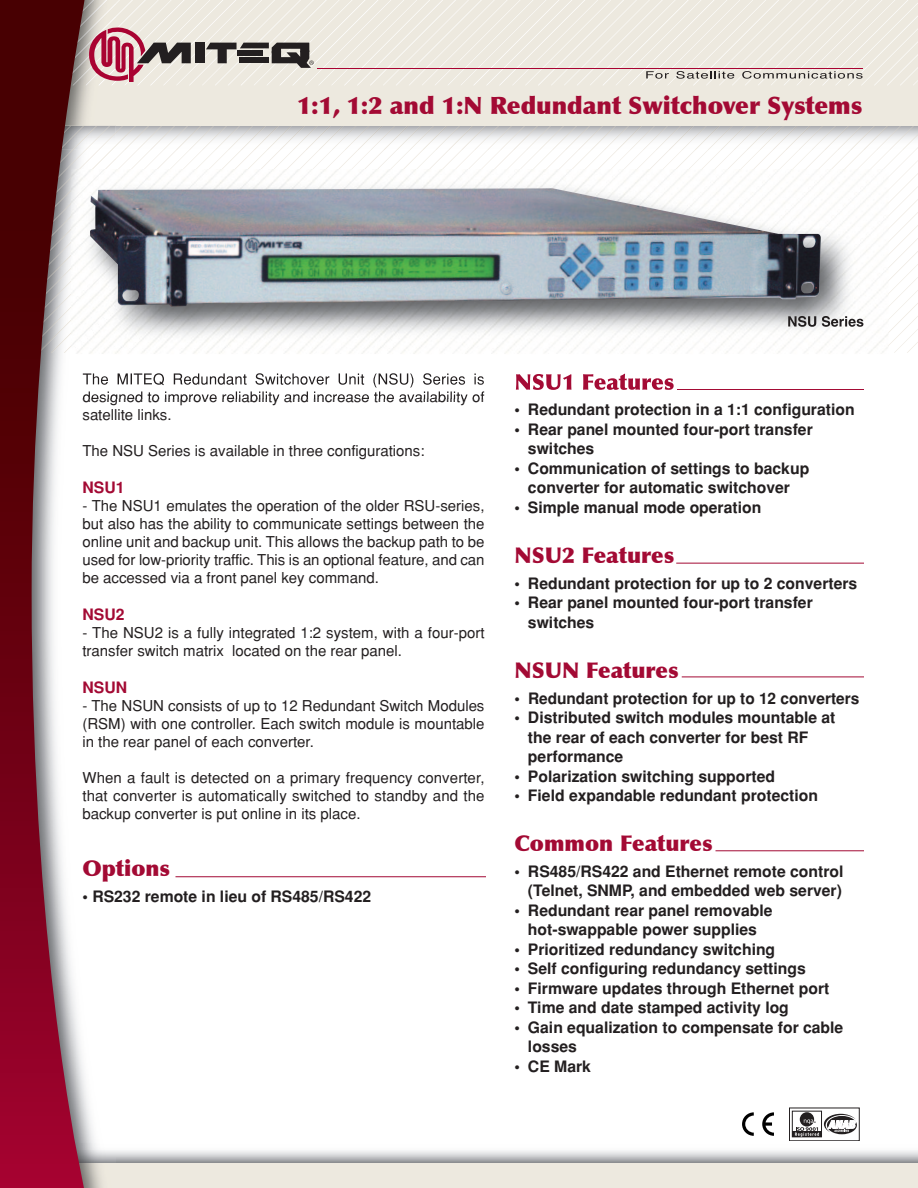
<style>
.page{position:relative;width:918px;height:1188px;background:#fff}
.page>*{position:absolute;margin:0;border:0;box-sizing:border-box;transform-origin:0 0}
.t1{font:900 24px "Optima";color:#a30a34}
.t2{font:900 21.75px "Optima";color:#a30a34}
.t3{font:700 15.75px/19.5px "Helvetica";color:#231f20}
.t4{font:700 15.75px "Helvetica";color:#a30a34}
.t5{font:15px/18px "Helvetica";color:#231f20;text-align:justify}
</style>
<div class="page">
<svg style="left:751px;top:126px;width:167px;height:227px"></svg>
<img style="left:914px;top:133px;width:4px;height:17px">
<img style="left:156px;top:126px;width:745px;height:24px">
<div style="left:0;top:0;width:918px;height:126px;background:#ede9df"></div>
<div style="left:0;top:1164px;width:918px;height:24px;background:#ede9df"></div>
<svg style="left:87px;top:93px;width:69px;height:76px"></svg>
<svg style="left:0;top:86px;width:87px;height:1102px"></svg>
<svg style="left:0;top:0;width:918px;height:86px"></svg>
<hr style="left:682px;top:677px;width:182px;height:1px;background:#a30a34">
<div style="left:792px;top:1132px;width:29px;height:5px;background:#353233"></div>
<div style="left:792px;top:1111px;width:30px;height:26px;border:1px solid #231f20"></div>
<svg style="left:800px;top:1112px;width:14px;height:15px"></svg>
<svg style="left:795px;top:1114px;width:61px;height:23px"></svg>
<svg style="left:742px;top:1112px;width:12px;height:24px"></svg>
<svg style="left:762px;top:1112px;width:12px;height:24px"></svg>
<img style="left:71px;top:169px;width:817px;height:230px">
<img style="left:516px;top:374px;width:75px;height:16px">
<img style="left:83px;top:373px;width:140px;height:12px">
<img style="left:83px;top:391px;width:76px;height:8px">
<img style="left:677px;top:390px;width:187px;height:1px">
<img style="left:788px;top:316px;width:75px;height:11px">
<img style="left:90px;top:188px;width:731px;height:119px">
<hr style="left:676px;top:563px;width:188px;height:1px;background:#a30a34">
<hr style="left:716px;top:851px;width:148px;height:1px;background:#a30a34">
<hr style="left:176px;top:876px;width:310px;height:1px;background:#a30a34">
<h1 class="t1" style="left:297px;top:91px;width:567px">1:1, 1:2 and 1:N Redundant Switchover Systems</h1>
<p class="t5" style="left:83px;top:388px;width:404px">designed to improve reliability and increase the availability of satellite links.</p>
<p class="t5" style="left:83px;top:442px;width:344px">The NSU Series is available in three configurations:</p>
<p class="t4" style="left:82px;top:478px;width:44px">NSU1</p>
<p class="t5" style="left:82px;top:497px;width:404px">- The NSU1 emulates the operation of the older RSU-series, but also has the ability to communicate settings between the online unit and backup unit. This allows the backup path to be used for low-priority traffic. This is an optional feature, and can be accessed via a front panel key command.</p>
<p class="t4" style="left:82px;top:605px;width:44px">NSU2</p>
<p class="t5" style="left:82px;top:624px;width:404px">- The NSU2 is a fully integrated 1:2 system, with a four-port transfer switch matrix located on the rear panel.</p>
<p class="t4" style="left:82px;top:678px;width:46px">NSUN</p>
<p class="t5" style="left:82px;top:697px;width:404px">- The NSUN consists of up to 12 Redundant Switch Modules (RSM) with one controller. Each switch module is mountable in the rear panel of each converter.</p>
<p class="t5" style="left:82px;top:769px;width:404px">When a fault is detected on a primary frequency converter, that converter is automatically switched to standby and the backup converter is put online in its place.</p>
<h2 class="t2" style="left:82px;top:855px;width:89px">Options</h2>
<p class="t3" style="left:82px;top:886px;width:290px">• RS232 remote in lieu of RS485/RS422</p>
<p class="t3" style="left:514px;top:400px;width:342px">• Redundant protection in a 1:1 configuration</p>
<p class="t3" style="left:528px;top:420px;width:286px;text-indent:-13px">• Rear panel mounted four-port transfer switches</p>
<p class="t3" style="left:514px;top:459px;width:296px;text-align:center">• Communication of settings to backup converter for automatic switchover</p>
<p class="t3" style="left:514px;top:498px;width:248px">• Simple manual mode operation</p>
<h2 class="t2" style="left:514px;top:542px;width:161px">NSU2 Features</h2>
<p class="t3" style="left:514px;top:573px;width:344px">• Redundant protection for up to 2 converters</p>
<p class="t3" style="left:528px;top:593px;width:286px;text-indent:-13px">• Rear panel mounted four-port transfer switches</p>
<h2 class="t2" style="left:514px;top:657px;width:166px">NSUN Features</h2>
<p class="t3" style="left:514px;top:688px;width:346px">• Redundant protection for up to 12 converters</p>
<p class="t3" style="left:528px;top:708px;width:309px;text-indent:-13px">• Distributed switch modules mountable at the rear of each converter for best RF performance</p>
<p class="t3" style="left:514px;top:766px;width:262px">• Polarization switching supported</p>
<p class="t3" style="left:514px;top:786px;width:305px">• Field expandable redundant protection</p>
<h2 class="t2" style="left:514px;top:831px;width:200px">Common Features</h2>
<p class="t3" style="left:514px;top:862px;width:331px;text-align:right">• RS485/RS422 and Ethernet remote control (Telnet, SNMP, and embedded web server)</p>
<p class="t3" style="left:514px;top:901px;width:260px;text-align:center">• Redundant rear panel removable hot-swappable power supplies</p>
<p class="t3" style="left:514px;top:940px;width:262px">• Prioritized redundancy switching</p>
<p class="t3" style="left:514px;top:959px;width:293px">• Self configuring redundancy settings</p>
<p class="t3" style="left:514px;top:979px;width:316px">• Firmware updates through Ethernet port</p>
<p class="t3" style="left:514px;top:998px;width:276px">• Time and date stamped activity log</p>
<p class="t3" style="left:528px;top:1018px;width:317px;text-indent:-13px">• Gain equalization to compensate for cable losses</p>
<p class="t3" style="left:514px;top:1057px;width:78px">• CE Mark</p>
</div>
